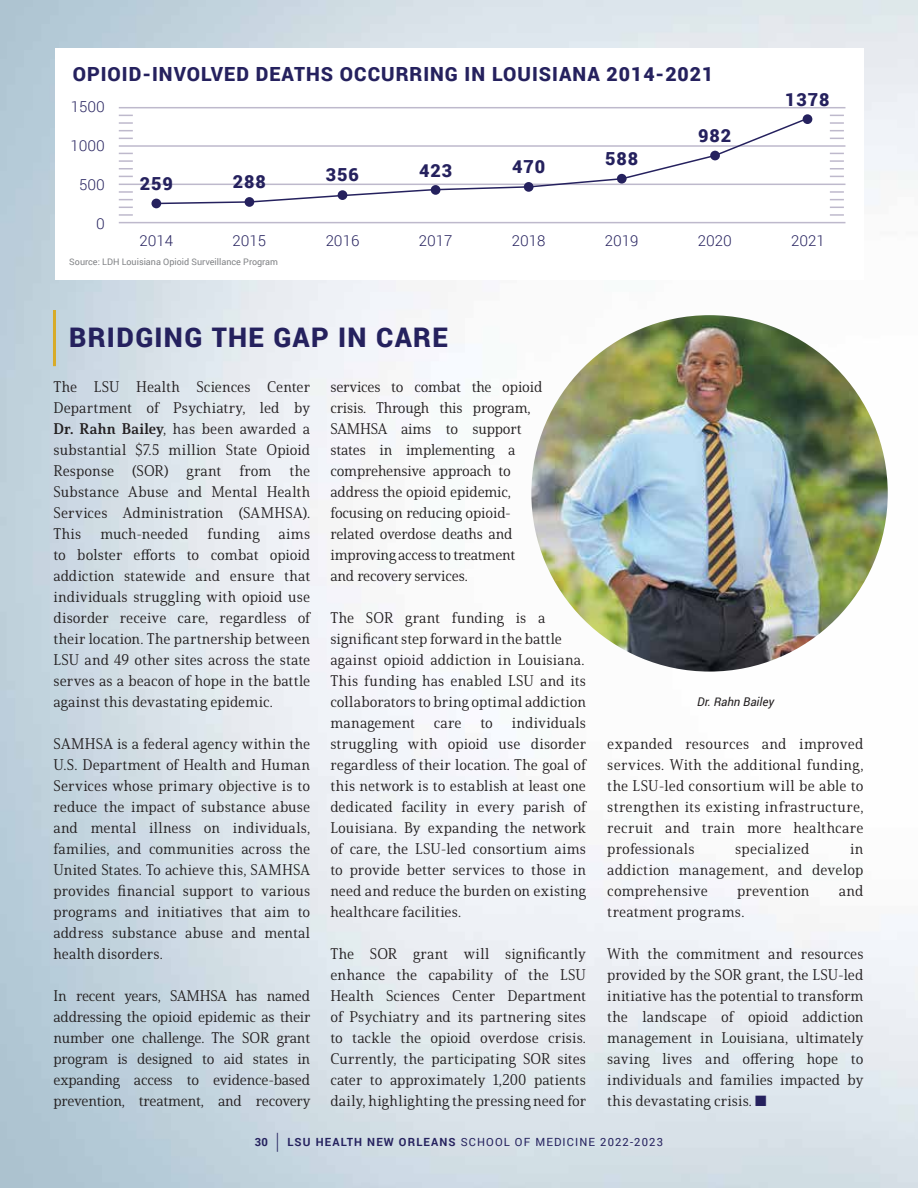
<style>
.page{position:relative;width:918px;height:1188px;background:#fff}
.page>*{position:absolute;margin:0;border:0;box-sizing:border-box;transform-origin:0 0}
.t1{font:900 27px "Roboto";letter-spacing:.05em;color:#25215e}
.t2{font:900 19.5px "Roboto";letter-spacing:.05em;color:#25215e}
.t3{font:900 18px "Roboto";letter-spacing:.05em;color:#25215e}
.t4{font:15px/21px "Solitas Serif Nor Reg";color:#231f20;text-align:justify}
.t5{font:300 15px "Roboto";color:#25215e}
.t6{font:15px "Solitas Serif Nor Reg";letter-spacing:.02em;color:#231f20}
.t7{font:15px "Solitas Serif Nor Reg";letter-spacing:.025em;color:#231f20}
.t8{font:italic 12px "Roboto";color:#231f20}
.t9{font:11.25px "Roboto";letter-spacing:.1em;color:#25215e}
.t10{font:9px "Roboto";color:#808285}
.s1{font-family:"Solitas Serif Nor Bol"}
.s2{color:#25215e}
.s3{font-weight:700}
.s4{font-size:22.5px}
</style>
<div class="page">
<hr style="left:53px;top:310px;width:3px;height:56px;background:#d8ab28">
<img style="left:531px;top:315px;width:357px;height:357px;border-radius:178px">
<hr style="left:119px;top:107px;width:726px;height:1px;background:#beb9cc">
<hr style="left:119px;top:145px;width:726px;height:2px;background:#beb9cc">
<hr style="left:119px;top:184px;width:726px;height:1px;background:#beb9cc">
<hr style="left:119px;top:222px;width:726px;height:1px;background:#beb9cc">
<svg style="left:119px;top:214px;width:14px;height:2px"></svg>
<svg style="left:119px;top:191px;width:14px;height:2px"></svg>
<svg style="left:119px;top:199px;width:14px;height:1px"></svg>
<svg style="left:119px;top:207px;width:14px;height:1px"></svg>
<svg style="left:119px;top:176px;width:14px;height:1px"></svg>
<svg style="left:119px;top:153px;width:14px;height:1px"></svg>
<svg style="left:119px;top:160px;width:14px;height:2px"></svg>
<svg style="left:119px;top:168px;width:14px;height:1px"></svg>
<svg style="left:119px;top:138px;width:14px;height:1px"></svg>
<svg style="left:119px;top:115px;width:14px;height:1px"></svg>
<svg style="left:119px;top:122px;width:14px;height:2px"></svg>
<svg style="left:119px;top:130px;width:14px;height:1px"></svg>
<svg style="left:155px;top:116px;width:655px;height:89px"></svg>
<div style="left:151px;top:199px;width:10px;height:9px;background:#25215e;border-radius:50%"></div>
<div style="left:245px;top:197px;width:9px;height:10px;background:#25215e;border-radius:50%"></div>
<div style="left:524px;top:182px;width:10px;height:10px;background:#25215e;border-radius:50%"></div>
<div style="left:617px;top:174px;width:10px;height:10px;background:#25215e;border-radius:50%"></div>
<div style="left:710px;top:151px;width:10px;height:9px;background:#25215e;border-radius:50%"></div>
<div style="left:803px;top:114px;width:9px;height:10px;background:#25215e;border-radius:50%"></div>
<div style="left:338px;top:190px;width:9px;height:10px;background:#25215e;border-radius:50%"></div>
<div style="left:431px;top:185px;width:9px;height:10px;background:#25215e;border-radius:50%"></div>
<svg style="left:830px;top:214px;width:14px;height:2px"></svg>
<svg style="left:830px;top:191px;width:14px;height:2px"></svg>
<svg style="left:830px;top:199px;width:14px;height:1px"></svg>
<svg style="left:830px;top:207px;width:14px;height:1px"></svg>
<svg style="left:830px;top:176px;width:14px;height:1px"></svg>
<svg style="left:830px;top:153px;width:14px;height:1px"></svg>
<svg style="left:830px;top:160px;width:14px;height:2px"></svg>
<svg style="left:830px;top:168px;width:14px;height:1px"></svg>
<svg style="left:830px;top:138px;width:14px;height:1px"></svg>
<svg style="left:830px;top:115px;width:14px;height:1px"></svg>
<svg style="left:830px;top:122px;width:14px;height:2px"></svg>
<svg style="left:830px;top:130px;width:14px;height:1px"></svg>
<h2 class="t2" style="left:73px;top:60px;width:642px">OPIOID-INVOLVED DEATHS OCCURRING IN LOUISIANA 2014-2021</h2>
<p class="t5" style="left:71px;top:96px;width:36px">1500</p>
<p class="t5" style="left:70px;top:135px;width:36px">1000</p>
<p class="t5" style="left:79px;top:174px;width:27px">500</p>
<p class="t5" style="left:96px;top:213px;width:10px">0</p>
<p class="t3" style="left:140px;top:171px;width:35px">259</p>
<p class="t3" style="left:233px;top:169px;width:35px">288</p>
<p class="t3" style="left:326px;top:162px;width:35px">356</p>
<p class="t3" style="left:419px;top:158px;width:35px">423</p>
<p class="t3" style="left:512px;top:154px;width:35px">470</p>
<p class="t3" style="left:605px;top:146px;width:35px">588</p>
<p class="t3" style="left:698px;top:123px;width:35px">982</p>
<p class="t3" style="left:785px;top:87px;width:46px">1378</p>
<p class="t5" style="left:139px;top:230px;width:35px">2014</p>
<p class="t5" style="left:233px;top:230px;width:35px">2015</p>
<p class="t5" style="left:326px;top:230px;width:35px">2016</p>
<p class="t5" style="left:419px;top:230px;width:35px">2017</p>
<p class="t5" style="left:512px;top:230px;width:35px">2018</p>
<p class="t5" style="left:605px;top:230px;width:35px">2019</p>
<p class="t5" style="left:698px;top:230px;width:36px">2020</p>
<p class="t5" style="left:791px;top:230px;width:35px">2021</p>
<p class="t10" style="left:69px;top:256px;width:210px">Source: LDH Louisiana Opioid Surveillance Program</p>
<h1 class="t1" style="left:69px;top:319px;width:380px">BRIDGING THE GAP IN CARE</h1>
<p class="t4" style="left:53px;top:376px;width:258px">The LSU Health Sciences Center Department of Psychiatry, led by <span class="s1">Dr. Rahn Bailey</span>, has been awarded a substantial $7.5 million State Opioid Response (SOR) grant from the Substance Abuse and Mental Health Services Administration (SAMHSA).<br>This</p>
<p class="t4" style="left:100px;top:523px;width:90px">much-needed</p>
<p class="t7" style="left:208px;top:524px;width:53px">funding</p>
<p class="t4" style="left:53px;top:523px;width:258px;text-indent:225px">aims to bolster efforts to combat opioid addiction statewide and ensure that individuals struggling with opioid use disorder receive care, regardless of their location. The partnership between LSU and 49 other sites across the state serves as a beacon of hope in the battle against this devastating epidemic.</p>
<p class="t4" style="left:53px;top:733px;width:258px">SAMHSA is a federal agency within the U.S. Department of Health and Human Services whose primary objective is to reduce the impact of substance abuse and mental illness on individuals, families, and communities across the United States. To achieve this, SAMHSA provides financial support to various programs and initiatives that aim to address substance abuse and mental health disorders.</p>
<p class="t4" style="left:53px;top:985px;width:259px">In recent years, SAMHSA has named addressing the opioid epidemic as their number one challenge. The SOR grant program is designed to aid states in expanding access to evidence-based prevention, treatment, and recovery</p>
<p class="t4" style="left:330px;top:376px;width:214px;text-align:left">services to combat the opioid crisis. Through this program,<br>SAMHSA aims to support states in implementing a comprehensive approach to address the opioid epidemic, focusing on reducing opioid&shy;related overdose deaths and improving access to treatment and recovery services.</p>
<p class="t4" style="left:330px;top:607px;width:257px;text-align:left">The SOR grant funding is a significant step forward in the battle against opioid addiction in Louisiana.<br>This funding has enabled LSU and its collaborators to bring optimal addiction management</p>
<p class="t4" style="left:330px;top:712px;width:257px;text-indent:181px">individuals struggling with opioid use disorder regardless of their location. The goal of this network is to establish at least one dedicated facility in every parish of Louisiana. By expanding the network of care, the LSU-led consortium aims to provide better services to those in need and reduce the burden on existing healthcare facilities.</p>
<p class="t4" style="left:330px;top:943px;width:257px">The SOR grant will significantly enhance the capability of the LSU Health Sciences Center Department of Psychiatry and its partnering sites to tackle the opioid overdose crisis.<br>Currently, the participating SOR sites cater to approximately 1,200 patients daily, highlighting the pressing need for</p>
<p class="t4" style="left:434px;top:712px;width:29px">care</p>
<p class="t4" style="left:481px;top:712px;width:14px">to</p>
<p class="t8" style="left:697px;top:693px;width:78px">Dr. Rahn Bailey</p>
<p class="t4" style="left:607px;top:733px;width:258px">expanded resources and improved services. With the additional funding, the LSU-led consortium will be able to strengthen its existing infrastructure, recruit and train more healthcare professionals</p>
<p class="t6" style="left:735px;top:839px;width:76px">specialized</p>
<p class="t4" style="left:607px;top:838px;width:258px;text-indent:243px">in addiction management, and develop comprehensive</p>
<p class="t4" style="left:737px;top:880px;width:74px">prevention</p>
<p class="t4" style="left:839px;top:880px;width:26px">and</p>
<p class="t6" style="left:607px;top:902px;width:139px">treatment programs.</p>
<p class="t4" style="left:607px;top:943px;width:258px">With the commitment and resources provided by the SOR grant, the LSU-led initiative has the potential to transform the landscape of opioid addiction management in Louisiana, ultimately saving lives and offering hope to individuals and families impacted by this devastating crisis. <span class="s2">■</span></p>
<p class="t9" style="left:255px;top:1134px;width:410px"><span class="s3">30</span> <span class="s4">|</span> <span class="s3">LSU HEALTH NEW ORLEANS</span> SCHOOL OF MEDICINE 2022-2023</p>
</div>
